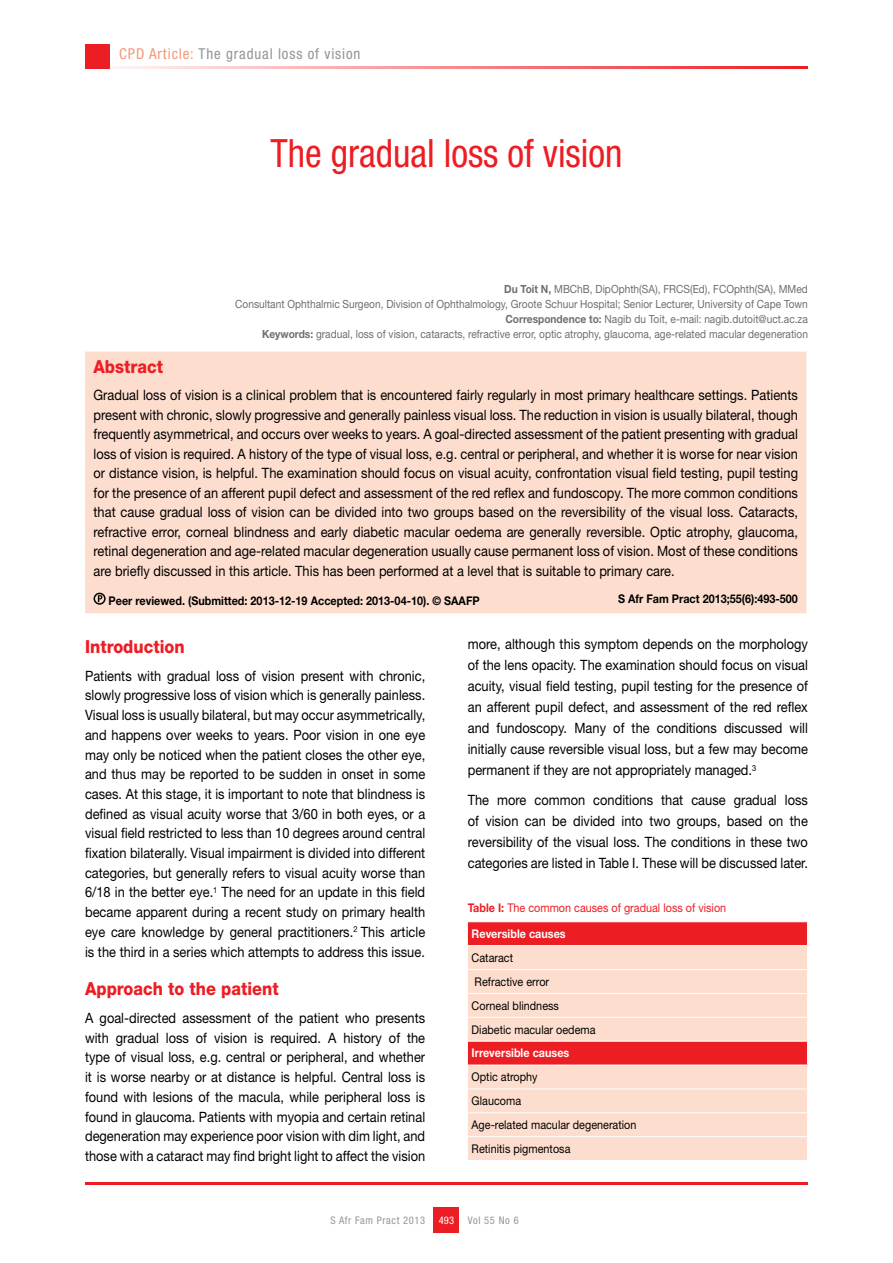
<style>
.page{position:relative;width:893px;height:1263px;background:#fff}
.page>*{position:absolute;margin:0;border:0;box-sizing:border-box;transform-origin:0 0}
.t1{font:condensed 39px "Helvetica Neue LT Std";color:#ed1d24;scale:.96 1}
.t2{font:800 18px "Helvetica Neue LT Std";color:#ed1d24;scale:.9 1}
.t3{font:condensed 15px "Helvetica Neue LT Std";letter-spacing:.06em;color:#939598}
.t4{font:14.25px/19.6px "Helvetica Neue LT Std";color:#000;text-align:justify;scale:.9 1}
.t5{font:12px/23.9px "Helvetica Neue LT Std";color:#000;scale:.9 1}
.t6{font:700 12px "Helvetica Neue LT Std";color:#000;scale:.9 1}
.t7{font:12px "Helvetica Neue LT Std";color:#ed1d24;scale:.9 1}
.t8{font:700 12px "Helvetica Neue LT Std";color:#fff;scale:.9 1}
.t9{font:11.25px/15px "Helvetica Neue LT Std";color:#6d6e71;text-align:right;scale:.9 1}
.t10{font:condensed 10.5px "Helvetica Neue LT Std";letter-spacing:.06em;color:#939598}
.t11{font:condensed 10.5px "Helvetica Neue LT Std";color:#fff}
.s1{color:#f79679}
.s2{font-weight:700}
</style>
<div class="page">
<hr style="left:85px;top:66px;width:723px;height:2px;background:#ed1d24">
<div style="left:85px;top:44px;width:24px;height:24px;background:#ed1d24"></div>
<div style="left:434px;top:1208px;width:25px;height:25px;background:#ed1d24"></div>
<hr style="left:85px;top:1182px;width:723px;height:2px;background:#ed1d24">
<div style="left:85px;top:352px;width:721px;height:261px;background:#fdddce"></div>
<div style="left:94px;top:593px;width:12px;height:12px;border:2px solid #000;border-radius:50%"></div>
<svg style="left:98px;top:595px;width:4px;height:7px"></svg>
<div style="left:468px;top:922px;width:339px;height:23px;background:#ed1d24"></div>
<svg style="left:468px;top:946px;width:339px;height:214px;background:#fbc8bb"></svg>
<hr style="left:467px;top:969px;width:341px;height:1px;background:#fff">
<hr style="left:467px;top:993px;width:341px;height:1px;background:#fff">
<hr style="left:467px;top:1017px;width:341px;height:1px;background:#fff">
<hr style="left:467px;top:1041px;width:341px;height:1px;background:#fff">
<hr style="left:467px;top:1065px;width:341px;height:1px;background:#fff">
<hr style="left:467px;top:1088px;width:341px;height:1px;background:#fff">
<hr style="left:467px;top:1112px;width:341px;height:1px;background:#fff">
<hr style="left:467px;top:1136px;width:341px;height:1px;background:#fff">
<svg style="left:467px;top:922px;width:1px;height:143px"></svg>
<p class="t3" style="left:119px;top:45px;width:243px"><span class="s1">CPD Article:</span> The gradual loss of vision</p>
<h1 class="t1" style="left:270px;top:131px;width:368px">The gradual loss of vision</h1>
<p class="t9" style="left:235px;top:281px;width:638px"><span class="s2">Du Toit N,</span> MBChB, DipOphth(SA), FRCS(Ed), FCOphth(SA), MMed<br>Consultant Ophthalmic Surgeon, Division of Ophthalmology, Groote Schuur Hospital; Senior Lecturer, University of Cape Town <span class="s2">Correspondence to:</span> Nagib du Toit, e-mail: nagib.dutoit@uct.ac.za<br><span class="s2">Keywords:</span> gradual, loss of vision, cataracts, refractive error, optic atrophy, glaucoma, age-related macular degeneration</p>
<p class="t2" style="left:94px;top:356px;width:79px">Abstract</p>
<p class="t4" style="left:94px;top:385px;width:784px">Gradual loss of vision is a clinical problem that is encountered fairly regularly in most primary healthcare settings. Patients present with chronic, slowly progressive and generally painless visual loss. The reduction in vision is usually bilateral, though frequently asymmetrical, and occurs over weeks to years. A goal-directed assessment of the patient presenting with gradual loss of vision is required. A history of the type of visual loss, e.g. central or peripheral, and whether it is worse for near vision or distance vision, is helpful. The examination should focus on visual acuity, confrontation visual field testing, pupil testing for the presence of an afferent pupil defect and assessment of the red reflex and fundoscopy. The more common conditions that cause gradual loss of vision can be divided into two groups based on the reversibility of the visual loss. Cataracts, refractive error, corneal blindness and early diabetic macular oedema are generally reversible. Optic atrophy, glaucoma, retinal degeneration and age-related macular degeneration usually cause permanent loss of vision. Most of these conditions are briefly discussed in this article. This has been performed at a level that is suitable to primary care.</p>
<p class="t6" style="left:109px;top:593px;width:414px">Peer reviewed. (Submitted: 2013-12-19 Accepted: 2013-04-10). © SAAFP</p>
<p class="t6" style="left:618px;top:591px;width:201px">S Afr Fam Pract 2013;55(6):493-500</p>
<p class="t2" style="left:85px;top:635px;width:112px">Introduction</p>
<p class="t4" style="left:85px;top:666px;width:380px">Patients with gradual loss of vision present with chronic, slowly progressive loss of vision which is generally painless.<br>Visual loss is usually bilateral, but may occur asymmetrically, and happens over weeks to years. Poor vision in one eye may only be noticed when the patient closes the other eye, and thus may be reported to be sudden in onset in some cases. At this stage, it is important to note that blindness is defined as visual acuity worse that 3/60 in both eyes, or a visual field restricted to less than 10 degrees around central fixation bilaterally. Visual impairment is divided into different categories, but generally refers to visual acuity worse than 6/18 in the better eye.<sup>1</sup> The need for an update in this field became apparent during a recent study on primary health eye care knowledge by general practitioners.<sup>2</sup> This article is the third in a series which attempts to address this issue.</p>
<p class="t2" style="left:85px;top:978px;width:217px">Approach to the patient</p>
<p class="t4" style="left:85px;top:1008px;width:380px">A goal-directed assessment of the patient who presents with gradual loss of vision is required. A history of the type of visual loss, e.g. central or peripheral, and whether it is worse nearby or at distance is helpful. Central loss is found with lesions of the macula, while peripheral loss is found in glaucoma. Patients with myopia and certain retinal degeneration may experience poor vision with dim light, and those with a cataract may find bright light to affect the vision</p>
<p class="t4" style="left:468px;top:633px;width:379px;line-height:21px">more, although this symptom depends on the morphology of the lens opacity. The examination should focus on visual acuity, visual field testing, pupil testing for the presence of an afferent pupil defect, and assessment of the red reflex and fundoscopy. Many of the conditions discussed will initially cause reversible visual loss, but a few may become permanent if they are not appropriately managed.<sup>3</sup></p>
<p class="t4" style="left:468px;top:789px;width:379px;line-height:21px">The more common conditions that cause gradual loss of vision can be divided into two groups, based on the reversibility of the visual loss. The conditions in these two categories are listed in Table I. These will be discussed later.</p>
<p class="t7" style="left:468px;top:900px;width:289px"><span class="s2">Table I:</span> The common causes of gradual loss of vision</p>
<p class="t8" style="left:472px;top:926px;width:106px">Reversible causes</p>
<p class="t5" style="left:472px;top:945px;width:139px">Cataract<br>Refractive error<br>Corneal blindness<br>Diabetic macular oedema</p>
<p class="t8" style="left:472px;top:1046px;width:110px">Irreversible causes</p>
<p class="t5" style="left:472px;top:1065px;width:185px">Optic atrophy<br>Glaucoma<br>Age-related macular degeneration<br>Retinitis pigmentosa</p>
<p class="t10" style="left:330px;top:1214px;width:96px">S Afr Fam Pract 2013</p>
<p class="t11" style="left:439px;top:1214px;width:17px">493</p>
<p class="t10" style="left:468px;top:1214px;width:52px">Vol 55 No 6</p>
</div>
